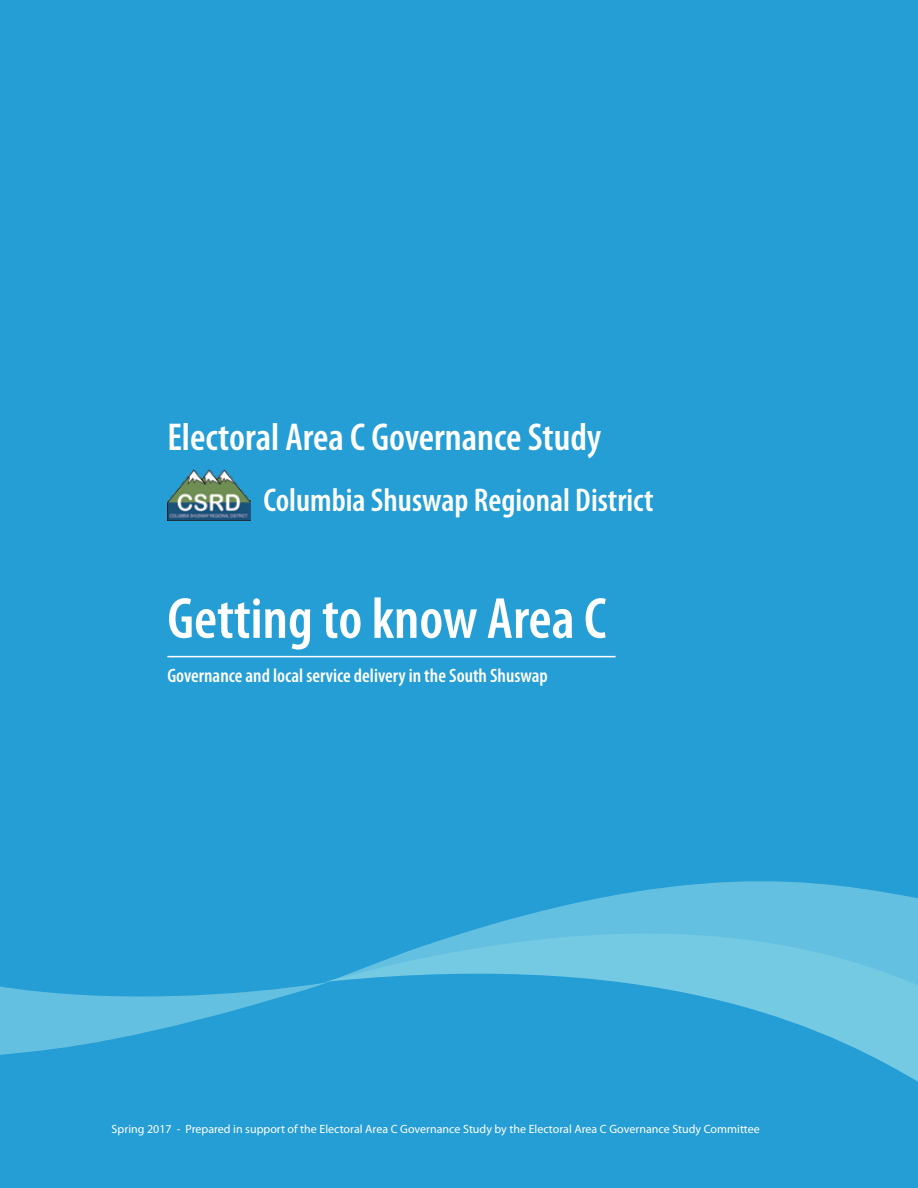
<style>
.page{position:relative;width:918px;height:1188px;background:#259dd5}
.page>*{position:absolute;margin:0;border:0;box-sizing:border-box;transform-origin:0 0}
.t1{font:600 condensed 58.5px "Myriad Pro";color:#fff}
.t2{font:600 condensed 39px "Myriad Pro";color:#fff}
.t3{font:600 condensed 33px "Myriad Pro";color:#fff}
.t4{font:600 condensed 19.5px "Myriad Pro";color:#fff}
.t5{font:12px "Myriad Pro";color:#fff}
</style>
<div class="page">
<svg style="left:0;top:982px;width:325px;height:73px"></svg>
<svg style="left:572px;top:881px;width:346px;height:23px;fill:#64c0e0"></svg>
<svg style="left:325px;top:904px;width:593px;height:178px"></svg>
<hr style="left:167px;top:656px;width:449px;height:1px;background:#fff">
<img style="left:167px;top:470px;width:83px;height:50px">
<h2 class="t2" style="left:167px;top:413px;width:436px">Electoral Area C Governance Study</h2>
<h3 class="t3" style="left:263px;top:480px;width:392px">Columbia Shuswap Regional District</h3>
<h1 class="t1" style="left:167px;top:582px;width:441px">Getting to know Area C</h1>
<h3 class="t4" style="left:167px;top:663px;width:382px">Governance and local service delivery in the South Shuswap</h3>
<p class="t5" style="left:112px;top:1122px;width:650px">Spring 2017 - Prepared in support of the Electoral Area C Governance Study by the Electoral Area C Governance Study Committee</p>
</div>
